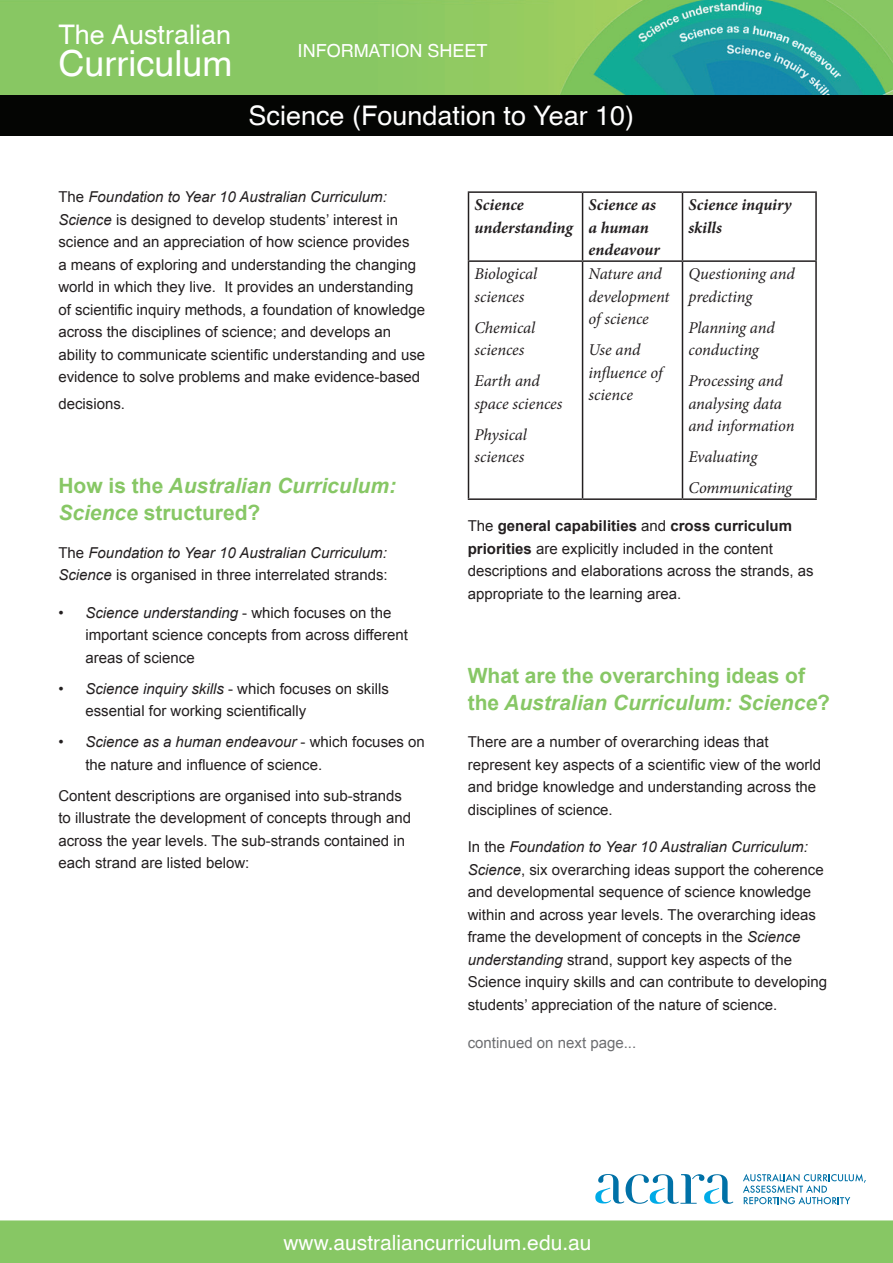
<style>
.page{position:relative;width:893px;height:1263px;background:#fff}
.page>*{position:absolute;margin:0;border:0;box-sizing:border-box;transform-origin:0 0}
.t1{font:36px "Helvetica";color:#fff}
.t2{font:27px "Helvetica";color:#fff}
.t3{font:700 21px/27px "Arial";color:#87c765}
.t4{font:italic 700 21px/27px "Arial";color:#87c765}
.t5{font:21px "Helvetica";color:#fff}
.t6{font:18px "Helvetica";color:#fff}
.t7{font:italic 16.5px/22.5px "Minion Pro";letter-spacing:-.005em;color:#231f20}
.t8{font:italic 700 16.5px/22.5px "Minion Pro";letter-spacing:-.005em;color:#231f20}
.t9{font:15px/22.5px "Arial";color:#231f20}
.t10{font:italic 15px/22.5px "Arial";color:#231f20}
.t11{font:15px "Arial";color:#6c6d70}
.s1{font-style:italic}
.s2{font-style:normal}
.s3{font-weight:700}
</style>
<div class="page">
<svg style="left:743px;top:1174px;width:123px;height:30px"></svg>
<svg style="left:595px;top:1174px;width:138px;height:30px"></svg>
<hr style="left:468px;top:191px;width:115px;height:2px;background:#231f20">
<hr style="left:468px;top:193px;width:1px;height:67px;background:#231f20">
<hr style="left:583px;top:191px;width:99px;height:2px;background:#231f20">
<hr style="left:582px;top:193px;width:1px;height:67px;background:#231f20">
<hr style="left:682px;top:191px;width:135px;height:2px;background:#231f20">
<hr style="left:682px;top:193px;width:1px;height:67px;background:#231f20">
<hr style="left:815px;top:193px;width:2px;height:67px;background:#231f20">
<hr style="left:468px;top:260px;width:115px;height:2px;background:#231f20">
<hr style="left:468px;top:262px;width:1px;height:236px;background:#231f20">
<hr style="left:583px;top:260px;width:99px;height:2px;background:#231f20">
<hr style="left:582px;top:262px;width:1px;height:236px;background:#231f20">
<hr style="left:682px;top:260px;width:135px;height:2px;background:#231f20">
<hr style="left:682px;top:262px;width:1px;height:236px;background:#231f20">
<hr style="left:815px;top:262px;width:2px;height:236px;background:#231f20">
<hr style="left:468px;top:498px;width:115px;height:2px;background:#231f20">
<hr style="left:583px;top:498px;width:99px;height:2px;background:#231f20">
<hr style="left:682px;top:498px;width:135px;height:2px;background:#231f20">
<div style="left:0;top:1221px;width:893px;height:42px;background:#87c764"></div>
<div style="left:0;top:1220px;width:893px;height:43px;border:2px solid #87c765"></div>
<img style="left:0;top:0;width:555px;height:96px">
<img style="left:555px;top:0;width:338px;height:96px">
<div style="left:0;top:96px;width:893px;height:40px;background:#040503"></div>
<h2 class="t2" style="left:58px;top:17px;width:174px">The Australian</h2>
<h1 class="t1" style="left:58px;top:41px;width:175px">Curriculum</h1>
<p class="t6" style="left:298px;top:40px;width:191px">INFORMATION SHEET</p>
<h2 class="t2" style="left:248px;top:99px;width:387px">Science (Foundation to Year 10)</h2>
<p class="t9" style="left:58px;top:186px;width:368px">The <span class="s1">Foundation to Year 10 Australian Curriculum:<br>Science</span> is designed to develop students’ interest in science and an appreciation of how science provides<br>a means of exploring and understanding the changing world in which they live. It provides an understanding of scientific inquiry methods, a foundation of knowledge across the disciplines of science; and develops an ability to communicate scientific understanding and use evidence to solve problems and make evidence-based</p>
<p class="t9" style="left:58px;top:393px;width:68px">decisions.</p>
<h3 class="t4" style="left:58px;top:473px;width:339px"><span class="s2">How is the</span> Australian Curriculum:<br>Science <span class="s2">structured?</span></h3>
<p class="t10" style="left:58px;top:541px;width:331px"><span class="s2">The</span> Foundation to Year 10 Australian Curriculum:<br>Science <span class="s2">is organised in three interrelated strands:</span></p>
<p class="t9" style="left:85px;top:601px;width:324px;text-indent:-27px"><span class="s1">• Science understanding</span> - which focuses on the important science concepts from across different areas of science</p>
<p class="t9" style="left:85px;top:677px;width:305px;text-indent:-27px"><span class="s1">• Science inquiry skills</span> - which focuses on skills essential for working scientifically</p>
<p class="t9" style="left:85px;top:731px;width:341px;text-indent:-27px"><span class="s1">• Science as a human endeavour</span> - which focuses on the nature and influence of science.</p>
<p class="t9" style="left:58px;top:784px;width:354px">Content descriptions are organised into sub-strands to illustrate the development of concepts through and across the year levels. The sub-strands contained in each strand are listed below:</p>
<p class="t8" style="left:474px;top:193px;width:100px">Science understanding</p>
<p class="t8" style="left:589px;top:193px;width:73px">Science as a human endeavour</p>
<p class="t8" style="left:688px;top:193px;width:105px">Science inquiry skills</p>
<p class="t7" style="left:474px;top:263px;width:64px">Biological sciences</p>
<p class="t7" style="left:474px;top:316px;width:62px">Chemical sciences</p>
<p class="t7" style="left:474px;top:370px;width:89px">Earth and space sciences</p>
<p class="t7" style="left:474px;top:423px;width:54px">Physical sciences</p>
<p class="t7" style="left:589px;top:263px;width:83px">Nature and development of science</p>
<p class="t7" style="left:589px;top:339px;width:75px">Use and influence of science</p>
<p class="t7" style="left:688px;top:263px;width:108px">Questioning and predicting</p>
<p class="t7" style="left:688px;top:316px;width:88px">Planning and conducting</p>
<p class="t7" style="left:688px;top:370px;width:107px">Processing and analysing data and information</p>
<p class="t7" style="left:688px;top:441px;width:105px;line-height:31px">Evaluating<br>Communicating</p>
<p class="t9" style="left:468px;top:515px;width:347px">The <span class="s3">general capabilities</span> and <span class="s3">cross curriculum priorities</span> are explicitly included in the content descriptions and elaborations across the strands, as appropriate to the learning area.</p>
<h3 class="t3" style="left:468px;top:663px;width:364px">What are the overarching ideas of the <span class="s1">Australian Curriculum: Science</span>?</h3>
<p class="t9" style="left:468px;top:731px;width:355px">There are a number of overarching ideas that represent key aspects of a scientific view of the world and bridge knowledge and understanding across the disciplines of science.</p>
<p class="t9" style="left:468px;top:836px;width:361px">In the <span class="s1">Foundation to Year 10 Australian Curriculum:<br>Science</span>, six overarching ideas support the coherence and developmental sequence of science knowledge within and across year levels. The overarching ideas frame the development of concepts in the <span class="s1">Science understanding</span> strand, support key aspects of the Science inquiry skills and can contribute to developing students’ appreciation of the nature of science.</p>
<p class="t11" style="left:468px;top:1032px;width:170px">continued on next page...</p>
<h3 class="t5" style="left:283px;top:1229px;width:310px">www.australiancurriculum.edu.au</h3>
</div>
